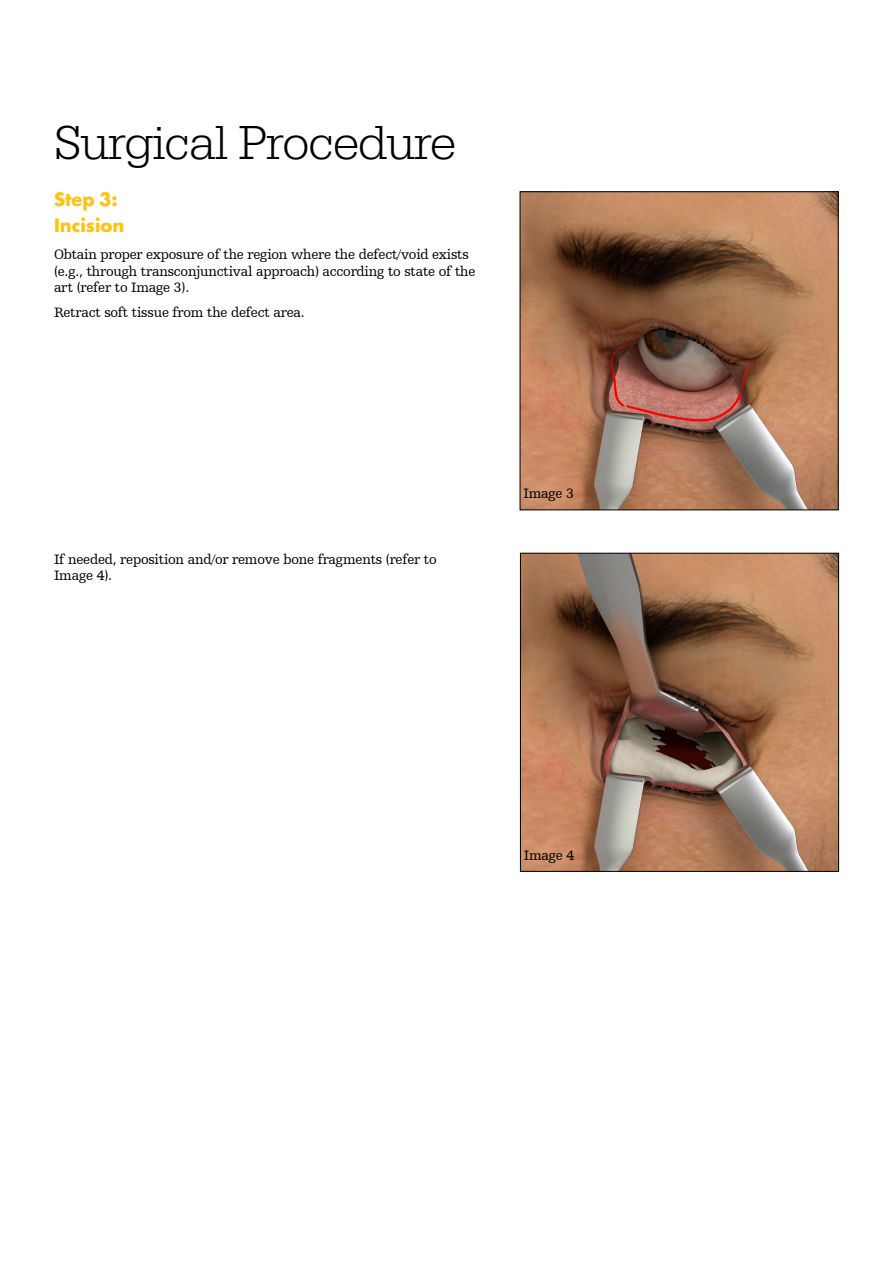
<style>
.page{position:relative;width:893px;height:1263px;background:#fff}
.page>*{position:absolute;margin:0;border:0;box-sizing:border-box;transform-origin:0 0}
.t1{font:300 49.5px "URW Egyptienne TOT";letter-spacing:-.02em;color:#000}
.t2{font:700 18px/25.5px "Futura Std";color:#ffc20e}
.t3{font:14.25px/16.5px "Humanist Slabserif 712 BT";letter-spacing:-.015em;color:#000}
.s1{font-family:"Humst Slab 712 BT"}
</style>
<div class="page">
<img style="left:522px;top:193px;width:315px;height:315px">
<div style="left:520px;top:191px;width:319px;height:319px;border:1px solid #000"></div>
<img style="left:522px;top:555px;width:315px;height:315px">
<div style="left:520px;top:553px;width:319px;height:319px;border:1px solid #000"></div>
<h1 class="t1" style="left:54px;top:114px;width:404px">Surgical Procedure</h1>
<p class="t2" style="left:54px;top:186px;width:72px">Step 3:<br>Incision</p>
<p class="t3" style="left:54px;top:246px;width:423px">Obtain proper exposure of the region where the defect/void exists (e.g., through transconjunctival approach) according to state of the art (refer to Image 3).</p>
<p class="t3" style="left:54px;top:304px;width:252px">Retract soft tissue from the defect area.</p>
<p class="t3" style="left:54px;top:550px;width:384px">If needed, reposition and/or remove <span class="s1">bone</span> fragments (refer to<br>Image 4).</p>
<p class="t3" style="left:523px;top:485px;width:52px">Image 3</p>
<p class="t3" style="left:524px;top:847px;width:52px">Image 4</p>
</div>
